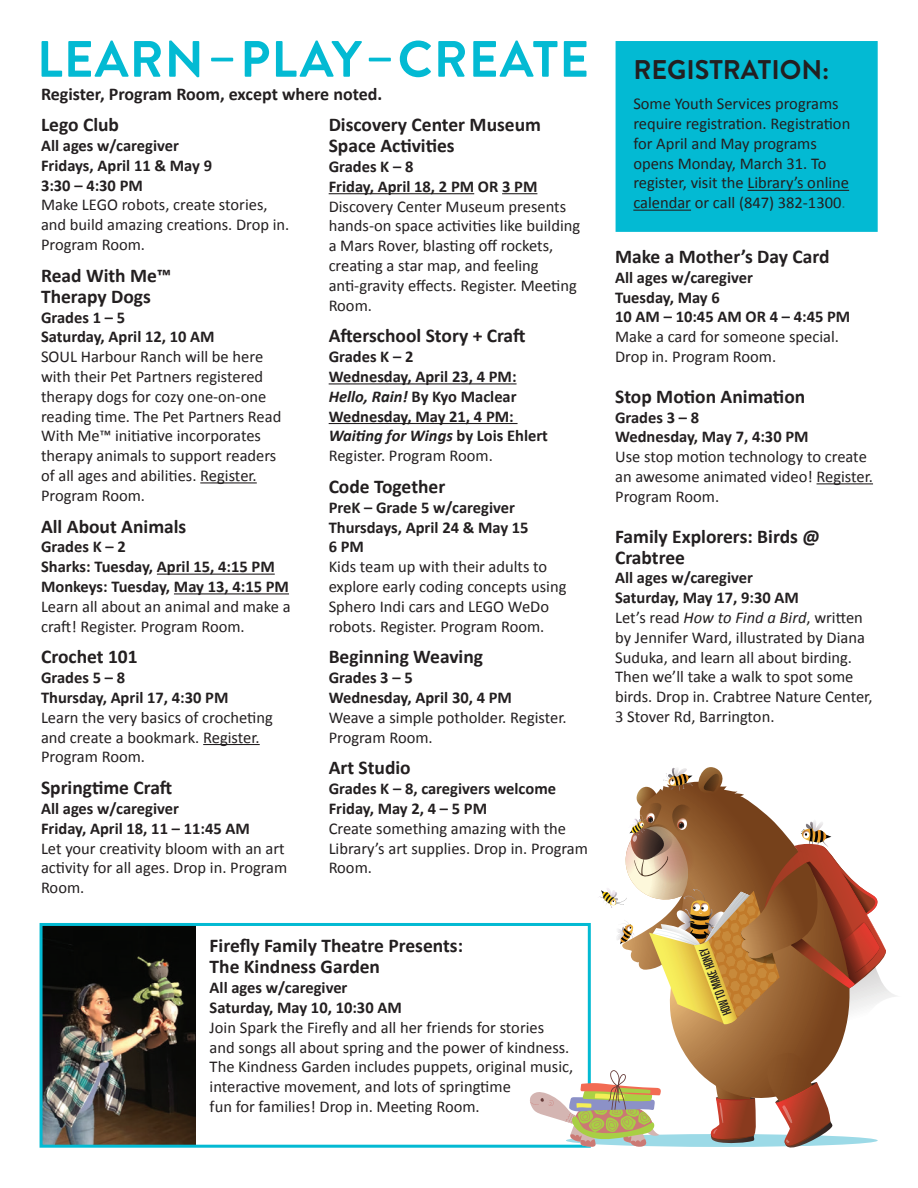
<style>
.page{position:relative;width:918px;height:1188px;background:#fff}
.page>*{position:absolute;margin:0;border:0;box-sizing:border-box;transform-origin:0 0}
.t1{font:700 51px "Brandon Grotesque";letter-spacing:.02em;color:#03bad3}
.t2{font:700 27px "Brandon Grotesque";color:#231f20}
.t3{font:700 19.5px/21px "Calibri";color:#231f20}
.t4{font:700 18px "Calibri";color:#231f20}
.t5{font:16.5px/19.8px "Calibri";color:#231f20}
.t6{font:700 16.5px/19.8px "Calibri";color:#231f20}
.t7{font:12px "Built Titling Rg";color:#231f20;scale:1.1 1}
.s1{font-style:italic}
.s2{font-weight:400}
.s3{color:#0a767b}
.s4{font-weight:700}
</style>
<div class="page">
<div style="left:566px;top:1134px;width:312px;height:13px;background:#9cdae7;border-radius:50%"></div>
<svg style="left:672px;top:1026px;width:174px;height:57px"></svg>
<svg style="left:711px;top:1053px;width:122px;height:95px"></svg>
<svg style="left:599px;top:767px;width:289px;height:259px"></svg>
<div style="left:616px;top:41px;width:262px;height:191px;background:#03bad3;border:2px solid #03bad3"></div>
<hr style="left:748px;top:190px;width:101px;height:1px;background:#231f20">
<hr style="left:633px;top:210px;width:58px;height:1px;background:#231f20">
<hr style="left:200px;top:482px;width:57px;height:1px;background:#231f20">
<hr style="left:157px;top:574px;width:118px;height:1px;background:#231f20">
<hr style="left:174px;top:593px;width:115px;height:1px;background:#231f20">
<hr style="left:203px;top:744px;width:57px;height:1px;background:#231f20">
<hr style="left:329px;top:193px;width:145px;height:1px;background:#231f20">
<hr style="left:502px;top:193px;width:35px;height:1px;background:#231f20">
<hr style="left:329px;top:383px;width:188px;height:1px;background:#231f20">
<hr style="left:329px;top:423px;width:189px;height:1px;background:#231f20">
<hr style="left:817px;top:483px;width:56px;height:1px;background:#231f20">
<img style="left:44px;top:927px;width:151px;height:217px">
<div style="left:40px;top:923px;width:551px;height:225px;border:3px solid #03bad3"></div>
<svg style="left:529px;top:1070px;width:132px;height:77px"></svg>
<h1 class="t1" style="left:37px;top:24px;width:554px">LEARN–PLAY–CREATE</h1>
<p class="t4" style="left:41px;top:81px;width:343px">Register, Program Room, except where noted.</p>
<p class="t3" style="left:41px;top:114px;width:80px">Lego Club</p>
<p class="t6" style="left:41px;top:135px;width:173px">All ages w/caregiver<br>Fridays, April 11 &amp; May 9<br>3:30 – 4:30 PM</p>
<p class="t5" style="left:41px;top:195px;width:250px">Make LEGO robots, create stories, and build amazing creations. Drop in.<br>Program Room.</p>
<p class="t3" style="left:41px;top:264px;width:132px">Read With Me™<br>Therapy Dogs</p>
<p class="t6" style="left:41px;top:307px;width:175px">Grades 1 – 5<br>Saturday, April 12, 10 AM</p>
<p class="t5" style="left:41px;top:346px;width:242px">SOUL Harbour Ranch will be here with their Pet Partners registered therapy dogs for cozy one-on-one reading time. The Pet Partners Read<br>With Me™ initiative incorporates therapy animals to support readers of all ages and abilities. Register.<br>Program Room.</p>
<p class="t3" style="left:41px;top:515px;width:147px">All About Animals</p>
<p class="t6" style="left:41px;top:537px;width:250px">Grades K – 2<br>Sharks: Tuesday, April 15, 4:15 PM<br>Monkeys: Tuesday, May 13, 4:15 PM</p>
<p class="t5" style="left:41px;top:596px;width:251px">Learn all about an animal and make a craft! Register. Program Room.</p>
<p class="t3" style="left:41px;top:646px;width:98px">Crochet 101</p>
<p class="t6" style="left:41px;top:667px;width:189px">Grades 5 – 8<br>Thursday, April 17, 4:30 PM</p>
<p class="t5" style="left:41px;top:707px;width:233px">Learn the very basics of crocheting and create a bookmark. Register.<br>Program Room.</p>
<p class="t3" style="left:41px;top:777px;width:133px">Springtime Craft</p>
<p class="t6" style="left:41px;top:798px;width:210px">All ages w/caregiver<br>Friday, April 18, 11 – 11:45 AM</p>
<p class="t5" style="left:41px;top:838px;width:248px">Let your creativity bloom with an art activity for all ages. Drop in. Program<br>Room.</p>
<p class="t3" style="left:329px;top:114px;width:214px">Discovery Center Museum<br>Space Activities</p>
<p class="t6" style="left:329px;top:156px;width:210px">Grades K – 8<br>Friday, April 18, 2 PM OR 3 PM</p>
<p class="t5" style="left:329px;top:196px;width:253px">Discovery Center Museum presents hands-on space activities like building a Mars Rover, blasting off rockets, creating a star map, and feeling anti-gravity effects. Register. Meeting<br>Room.</p>
<p class="t3" style="left:329px;top:325px;width:198px">Afterschool Story + Craft</p>
<p class="t6" style="left:329px;top:346px;width:221px">Grades K – 2<br>Wednesday, April 23, 4 PM:<br><span class="s1">Hello, Rain!</span> By Kyo Maclear<br>Wednesday, May 21, 4 PM:<br><span class="s1">Waiting for Wings</span> by Lois Ehlert<br><span class="s2">Register. Program Room.</span></p>
<p class="t3" style="left:329px;top:475px;width:118px">Code Together</p>
<p class="t6" style="left:329px;top:497px;width:202px">PreK – Grade 5 w/caregiver<br>Thursdays, April 24 &amp; May 15<br>6 PM</p>
<p class="t5" style="left:329px;top:556px;width:239px">Kids team up with their adults to explore early coding concepts using<br>Sphero Indi cars and LEGO WeDo robots. Register. Program Room.</p>
<p class="t3" style="left:329px;top:646px;width:156px">Beginning Weaving</p>
<p class="t6" style="left:329px;top:667px;width:185px">Grades 3 – 5<br>Wednesday, April 30, 4 PM</p>
<p class="t5" style="left:329px;top:707px;width:240px">Weave a simple potholder. Register.<br>Program Room.</p>
<p class="t3" style="left:329px;top:757px;width:84px">Art Studio</p>
<p class="t6" style="left:329px;top:778px;width:229px">Grades K – 8, caregivers welcome<br>Friday, May 2, 4 – 5 PM</p>
<p class="t5" style="left:329px;top:818px;width:261px">Create something amazing with the<br>Library’s art supplies. Drop in. Program<br>Room.</p>
<p class="t3" style="left:210px;top:935px;width:255px">Firefly Family Theatre Presents:<br>The Kindness Garden</p>
<p class="t6" style="left:210px;top:977px;width:194px">All ages w/caregiver<br>Saturday, May 10, 10:30 AM</p>
<p class="t5" style="left:210px;top:1017px;width:365px">Join Spark the Firefly and all her friends for stories and songs all about spring and the power of kindness.<br>The Kindness Garden includes puppets, original music, interactive movement, and lots of springtime<br>fun for families! Drop in. Meeting Room.</p>
<h2 class="t2" style="left:633px;top:51px;width:197px">REGISTRATION:</h2>
<p class="t5" style="left:633px;top:93px;width:218px">Some Youth Services programs require registration. Registration for April and May programs opens Monday, March 31. To register, visit the Library’s online calendar or call (847) 382-1300<span class="s3">.</span></p>
<p class="t3" style="left:615px;top:245px;width:216px">Make a Mother’s Day Card</p>
<p class="t6" style="left:615px;top:267px;width:237px">All ages w/caregiver<br>Tuesday, May 6<br>10 AM – 10:45 AM OR 4 – 4:45 PM</p>
<p class="t5" style="left:615px;top:326px;width:225px">Make a card for someone special.<br>Drop in. Program Room.</p>
<p class="t3" style="left:615px;top:385px;width:192px">Stop Motion Animation</p>
<p class="t6" style="left:615px;top:407px;width:195px">Grades 3 – 8<br>Wednesday, May 7, 4:30 PM</p>
<p class="t5" style="left:615px;top:446px;width:259px">Use stop motion technology to create an awesome animated video! Register.<br>Program Room.</p>
<p class="t3" style="left:615px;top:525px;width:206px">Family Explorers: Birds @<br>Crabtree</p>
<p class="t5" style="left:615px;top:568px;width:259px"><span class="s4">All ages w/caregiver<br>Saturday, May 17, 9:30 AM<br></span>Let’s read <span class="s1">How to Find a Bird</span>, written by Jennifer Ward, illustrated by Diana<br>Suduka, and learn all about birding.<br>Then we’ll take a walk to spot some birds. Drop in. Crabtree Nature Center,<br>3 Stover Rd, Barrington.</p>
<p class="t7" style="left:721px;top:1017px;width:66px;rotate:-110deg">How to Make Honey</p>
</div>
